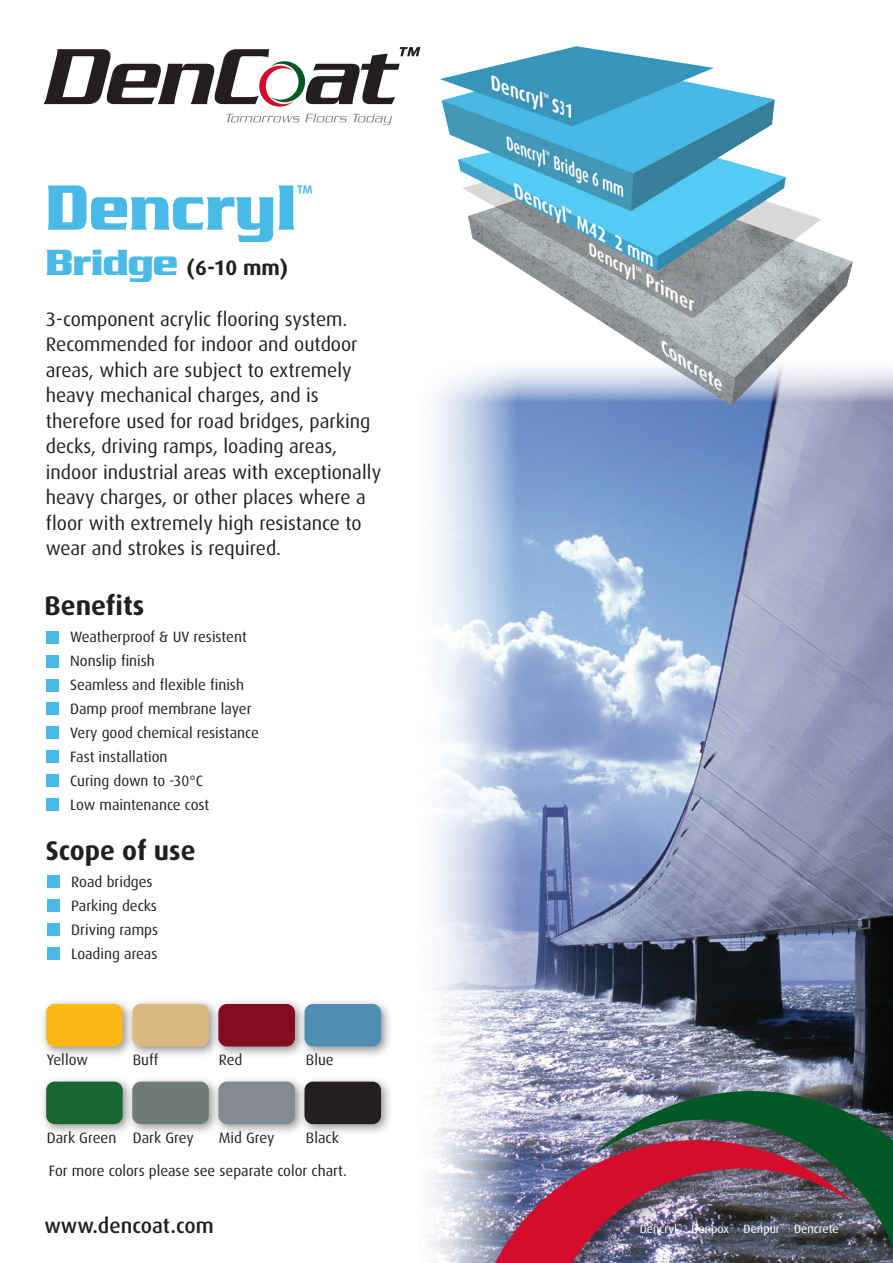
<style>
.page{position:relative;width:893px;height:1263px;background:#fff}
.page>*{position:absolute;margin:0;border:0;box-sizing:border-box;transform-origin:0 0}
.Normal{font:900 63px "Julius";color:#49b9e6;scale:.9 1}
.Normal-2{font:700 27px "Dax";color:#231f20}
.Normal-3{font:700 24px "Dax";color:#49b9e6;scale:.9 1}
.Normal-4{font:500 21px "Dax";color:#231f20}
.Normal-5{font:700 21px "Dax";color:#231f20}
.Normal-6{font:19.5px/25.5px "Dax";color:#231f20}
.Normal-7{font:15px "Dax";color:#231f20}
.Normal-8{font:12px "Dax";color:#fff}
.s1{font-family:"Julius";font-weight:900;font-size:36px;color:#49b9e6}
</style>
<div class="page">
<img style="left:430px;top:369px;width:463px;height:894px">
<svg style="left:44px;top:47px;width:371px;height:60px"></svg>
<svg style="left:226px;top:114px;width:121px;height:8px"></svg>
<svg style="left:353px;top:114px;width:39px;height:11px"></svg>
<div style="left:488px;top:1081px;width:405px;height:182px;background:#231f20;opacity:.6"></div>
<img style="left:594px;top:1091px;width:299px;height:172px">
<img style="left:470px;top:1140px;width:384px;height:123px">
<div style="left:46px;top:631px;width:13px;height:12px;background:#49b9e6"></div>
<div style="left:46px;top:655px;width:13px;height:12px;background:#49b9e6"></div>
<div style="left:46px;top:679px;width:13px;height:12px;background:#49b9e6"></div>
<div style="left:46px;top:703px;width:13px;height:12px;background:#49b9e6"></div>
<div style="left:46px;top:726px;width:13px;height:13px;background:#49b9e6"></div>
<div style="left:46px;top:750px;width:13px;height:13px;background:#49b9e6"></div>
<div style="left:46px;top:774px;width:13px;height:13px;background:#49b9e6"></div>
<div style="left:47px;top:875px;width:13px;height:13px;background:#49b9e6"></div>
<div style="left:47px;top:899px;width:13px;height:13px;background:#49b9e6"></div>
<div style="left:46px;top:798px;width:13px;height:13px;background:#49b9e6"></div>
<div style="left:47px;top:923px;width:13px;height:13px;background:#49b9e6"></div>
<div style="left:47px;top:947px;width:13px;height:13px;background:#49b9e6"></div>
<div style="left:40px;top:998px;width:95px;height:60px;background:#231f20;opacity:.49"></div>
<div style="left:46px;top:1004px;width:77px;height:42px;background:#fcb814;border-radius:9px"></div>
<div style="left:126px;top:998px;width:95px;height:60px;background:#231f20;opacity:.49"></div>
<div style="left:132px;top:1004px;width:77px;height:42px;background:#dbb980;border-radius:9px"></div>
<div style="left:212px;top:998px;width:95px;height:60px;background:#231f20;opacity:.49"></div>
<div style="left:218px;top:1004px;width:77px;height:42px;background:#850b22;border-radius:9px"></div>
<div style="left:299px;top:997px;width:94px;height:62px;background:#231f20;opacity:.49"></div>
<div style="left:304px;top:1004px;width:77px;height:42px;background:#4f8db2;border-radius:9px"></div>
<div style="left:40px;top:1076px;width:95px;height:60px;background:#231f20;opacity:.49"></div>
<div style="left:46px;top:1081px;width:77px;height:43px;background:#196833;border-radius:9px"></div>
<div style="left:126px;top:1076px;width:95px;height:60px;background:#231f20;opacity:.49"></div>
<div style="left:132px;top:1081px;width:77px;height:43px;background:#707b76;border-radius:9px"></div>
<div style="left:212px;top:1076px;width:95px;height:60px;background:#231f20;opacity:.49"></div>
<div style="left:218px;top:1081px;width:77px;height:43px;background:#848992;border-radius:9px"></div>
<div style="left:299px;top:1076px;width:94px;height:60px;background:#231f20;opacity:.49"></div>
<div style="left:304px;top:1081px;width:77px;height:43px;background:#231f20;border-radius:9px"></div>
<img style="left:415px;top:46px;width:443px;height:363px">
<p class="Normal" style="left:46px;top:172px;width:280px">Dencryl</p>
<p class="Normal-3" style="left:297px;top:180px;width:20px">™</p>
<p class="Normal-5" style="left:46px;top:256px;width:244px"><span class="s1">Bridge</span> (6-10 mm)</p>
<p class="Normal-6" style="left:46px;top:306px;width:303px">3-component acrylic flooring system.</p>
<p class="Normal-6" style="left:46px;top:332px;width:337px">Recommended for indoor and outdoor areas, which are subject to extremely heavy mechanical charges, and is therefore used for road bridges, parking decks, driving ramps, loading areas, indoor industrial areas with exceptionally heavy charges, or other places where a floor with extremely high resistance to wear and strokes is required.</p>
<p class="Normal-2" style="left:45px;top:591px;width:101px">Benefits</p>
<p class="Normal-7" style="left:70px;top:629px;width:178px">Weatherproof &amp; UV resistent</p>
<p class="Normal-7" style="left:70px;top:653px;width:86px">Nonslip finish</p>
<p class="Normal-7" style="left:70px;top:677px;width:175px">Seamless and flexible finish</p>
<p class="Normal-7" style="left:70px;top:701px;width:183px">Damp proof membrane layer</p>
<p class="Normal-7" style="left:70px;top:725px;width:190px">Very good chemical resistance</p>
<p class="Normal-7" style="left:70px;top:749px;width:99px">Fast installation</p>
<p class="Normal-7" style="left:70px;top:773px;width:134px">Curing down to -30°C</p>
<p class="Normal-7" style="left:70px;top:797px;width:141px">Low maintenance cost</p>
<p class="Normal-2" style="left:46px;top:835px;width:151px">Scope of use</p>
<p class="Normal-7" style="left:71px;top:873px;width:83px">Road bridges</p>
<p class="Normal-7" style="left:71px;top:897px;width:87px">Parking decks</p>
<p class="Normal-7" style="left:71px;top:921px;width:88px">Driving ramps</p>
<p class="Normal-7" style="left:71px;top:945px;width:88px">Loading areas</p>
<p class="Normal-7" style="left:47px;top:1051px;width:43px">Yellow</p>
<p class="Normal-7" style="left:133px;top:1051px;width:27px">Buff</p>
<p class="Normal-7" style="left:219px;top:1051px;width:25px">Red</p>
<p class="Normal-7" style="left:306px;top:1051px;width:29px">Blue</p>
<p class="Normal-7" style="left:47px;top:1129px;width:71px">Dark Green</p>
<p class="Normal-7" style="left:133px;top:1129px;width:62px">Dark Grey</p>
<p class="Normal-7" style="left:219px;top:1129px;width:57px">Mid Grey</p>
<p class="Normal-7" style="left:306px;top:1129px;width:34px">Black</p>
<p class="Normal-7" style="left:49px;top:1163px;width:300px">For more colors please see separate color chart.</p>
<p class="Normal-4" style="left:44px;top:1214px;width:171px">www.dencoat.com</p>
<p class="Normal-8" style="left:640px;top:1222px;width:205px">Dencryl<sup>™</sup> · Denpox<sup>™</sup> · Denpur<sup>™</sup> · Dencrete<sup>™</sup></p>
</div>
